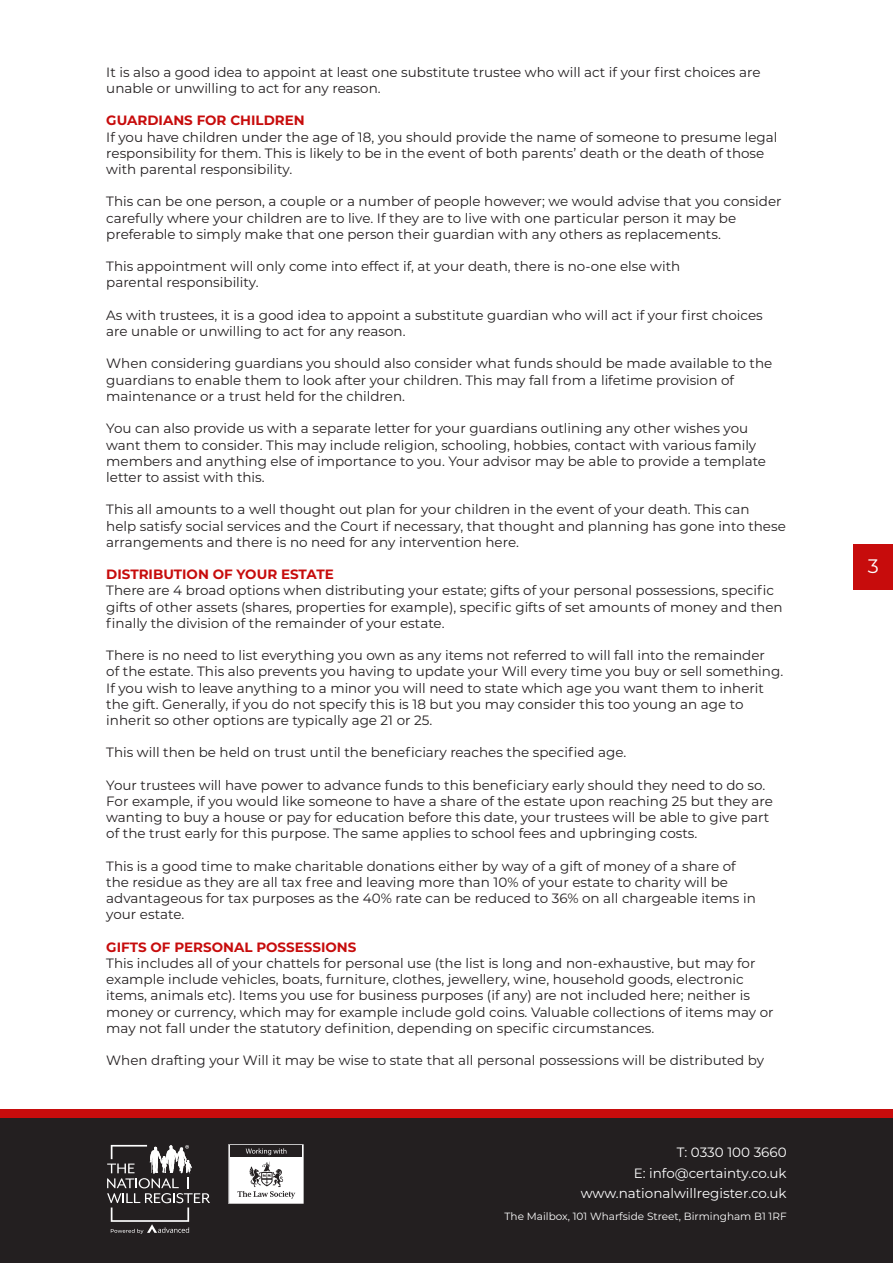
<style>
.page{position:relative;width:893px;height:1263px;background:#fff}
.page>*{position:absolute;margin:0;border:0;box-sizing:border-box;transform-origin:0 0}
.t1{font:19.5px "Montserrat";color:#fff}
.page_number{font:13.5px/16.2px "Montserrat";color:#231f20}
.page_number-2{font:700 13.5px "Montserrat";color:#c70c0c}
.t2{font:13.5px/20.4px "Montserrat";color:#fff;text-align:right}
.t3{font:10.5px "Montserrat";color:#fff}
</style>
<div class="page">
<div style="left:854px;top:544px;width:39px;height:45px;background:#c70c0c"></div>
<div style="left:0;top:1117px;width:893px;height:146px;background:#231f20"></div>
<svg style="left:107px;top:1145px;width:103px;height:89px"></svg>
<svg style="left:229px;top:1144px;width:75px;height:60px"></svg>
<div style="left:0;top:1109px;width:893px;height:8px;background:#c70c0c"></div>
<p class="page_number" style="left:106px;top:63px;width:656px">It is also a good idea to appoint at least one substitute trustee who will act if your first choices are unable or unwilling to act for any reason.</p>
<p class="page_number-2" style="left:106px;top:111px;width:200px">GUARDIANS FOR CHILDREN</p>
<p class="page_number" style="left:106px;top:128px;width:673px">If you have children under the age of 18, you should provide the name of someone to presume legal responsibility for them. This is likely to be in the event of both parents’ death or the death of those with parental responsibility.</p>
<p class="page_number" style="left:106px;top:193px;width:677px">This can be one person, a couple or a number of people however; we would advise that you consider carefully where your children are to live. If they are to live with one particular person it may be preferable to simply make that one person their guardian with any others as replacements.</p>
<p class="page_number" style="left:106px;top:258px;width:575px">This appointment will only come into effect if, at your death, there is no-one else with parental responsibility.</p>
<p class="page_number" style="left:106px;top:306px;width:658px">As with trustees, it is a good idea to appoint a substitute guardian who will act if your first choices are unable or unwilling to act for any reason.</p>
<p class="page_number" style="left:106px;top:355px;width:668px">When considering guardians you should also consider what funds should be made available to the guardians to enable them to look after your children. This may fall from a lifetime provision of maintenance or a trust held for the children.</p>
<p class="page_number" style="left:106px;top:420px;width:661px">You can also provide us with a separate letter for your guardians outlining any other wishes you want them to consider. This may include religion, schooling, hobbies, contact with various family members and anything else of importance to you. Your advisor may be able to provide a template letter to assist with this.</p>
<p class="page_number" style="left:106px;top:501px;width:681px">This all amounts to a well thought out plan for your children in the event of your death. This can<br>help satisfy social services and the Court if necessary, that thought and planning has gone into these arrangements and there is no need for any intervention here.</p>
<p class="page_number-2" style="left:106px;top:565px;width:229px">DISTRIBUTION OF YOUR ESTATE</p>
<p class="page_number" style="left:106px;top:582px;width:678px">There are 4 broad options when distributing your estate; gifts of your personal possessions, specific gifts of other assets (shares, properties for example), specific gifts of set amounts of money and then finally the division of the remainder of your estate.</p>
<p class="page_number" style="left:106px;top:647px;width:678px">There is no need to list everything you own as any items not referred to will fall into the remainder<br>of the estate. This also prevents you having to update your Will every time you buy or sell something.</p>
<p class="page_number" style="left:106px;top:679px;width:659px">If you wish to leave anything to a minor you will need to state which age you want them to inherit the gift. Generally, if you do not specify this is 18 but you may consider this too young an age to inherit so other options are typically age 21 or 25.</p>
<p class="page_number" style="left:106px;top:744px;width:522px">This will then be held on trust until the beneficiary reaches the specified age.</p>
<p class="page_number" style="left:106px;top:776px;width:668px">Your trustees will have power to advance funds to this beneficiary early should they need to do so.<br>For example, if you would like someone to have a share of the estate upon reaching 25 but they are wanting to buy a house or pay for education before this date, your trustees will be able to give part of the trust early for this purpose. The same applies to school fees and upbringing costs.</p>
<p class="page_number" style="left:106px;top:857px;width:651px">This is a good time to make charitable donations either by way of a gift of money of a share of the residue as they are all tax free and leaving more than 10% of your estate to charity will be advantageous for tax purposes as the 40% rate can be reduced to 36% on all chargeable items in your estate.</p>
<p class="page_number-2" style="left:106px;top:937px;width:252px">GIFTS OF PERSONAL POSSESSIONS</p>
<p class="page_number" style="left:106px;top:954px;width:669px">This includes all of your chattels for personal use (the list is long and non-exhaustive, but may for example include vehicles, boats, furniture, clothes, jewellery, wine, household goods, electronic items, animals etc). Items you use for business purposes (if any) are not included here; neither is money or currency, which may for example include gold coins. Valuable collections of items may or may not fall under the statutory definition, depending on specific circumstances.</p>
<p class="page_number" style="left:106px;top:1052px;width:659px">When drafting your Will it may be wise to state that all personal possessions will be distributed by</p>
<p class="t2" style="left:581px;top:1142px;width:207px">T: 0330 100 3660<br>E: info@certainty.co.uk www.nationalwillregister.co.uk</p>
<p class="t3" style="left:505px;top:1208px;width:284px">The Mailbox, 101 Wharfside Street, Birmingham B1 1RF</p>
<h1 class="t1" style="left:868px;top:553px;width:12px">3</h1>
</div>
